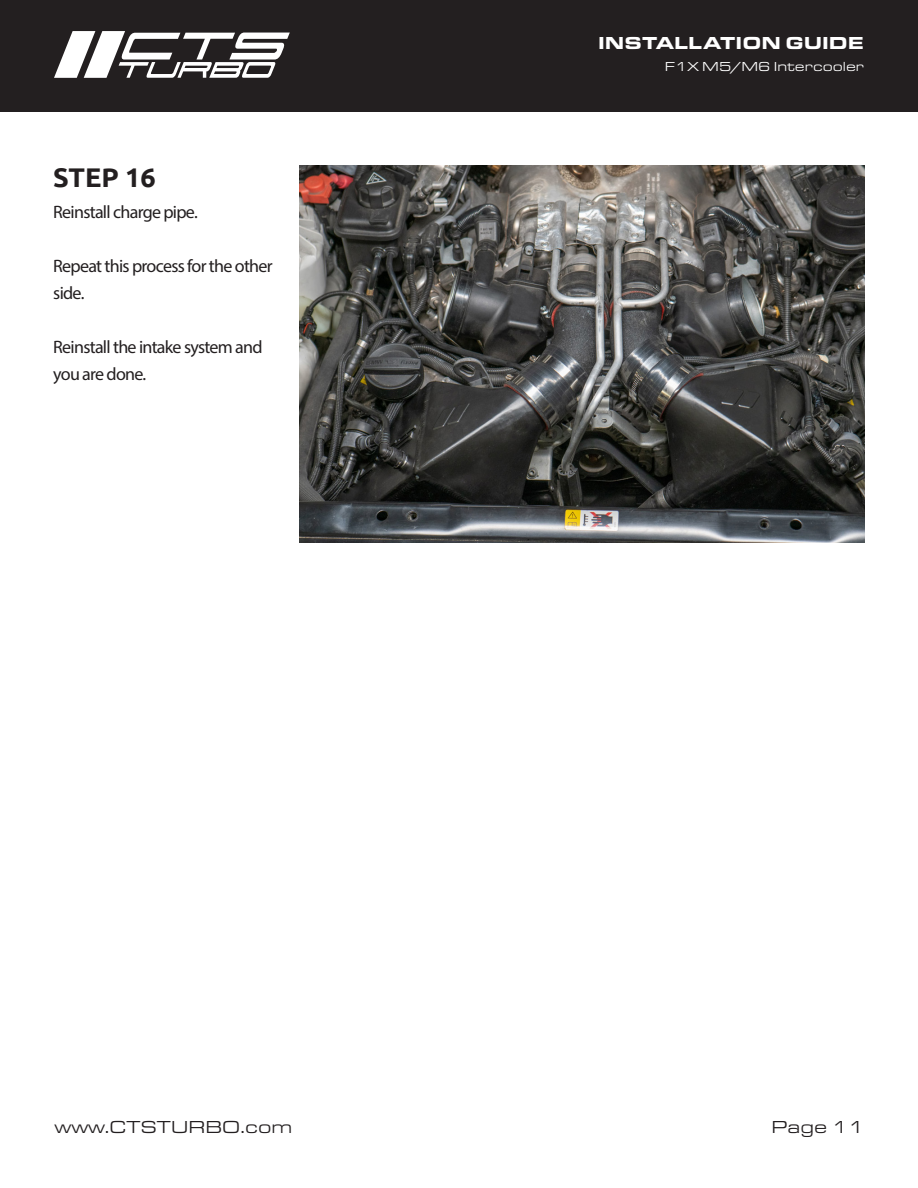
<style>
.page{position:relative;width:918px;height:1188px;background:#fff}
.page>*{position:absolute;margin:0;border:0;box-sizing:border-box;transform-origin:0 0}
.Ubuntu-Header{font:700 27px "Ubuntu";color:#231f20}
.Ubuntu-Text_Body{font:18px/27px "Myriad Pro";letter-spacing:-.04em;color:#231f20}
.t1{font:18px "Eurostile Ext";color:#231f20}
.t2{font:900 18px "Eurostile Ext";color:#fff}
.t3{font:13.5px "Eurostile Ext";color:#fff}
</style>
<div class="page">
<div style="left:1px;top:0;width:917px;height:112px;background:#231f20"></div>
<svg style="left:54px;top:31px;width:236px;height:47px"></svg>
<img style="left:299px;top:166px;width:566px;height:377px">
<p class="t2" style="left:598px;top:29px;width:267px">INSTALLATION GUIDE</p>
<p class="Ubuntu-Header" style="left:53px;top:161px;width:104px">STEP 16</p>
<p class="Ubuntu-Text_Body" style="left:53px;top:198px;width:146px">Reinstall charge pipe.</p>
<p class="Ubuntu-Text_Body" style="left:53px;top:252px;width:221px">Repeat this process for the other side.</p>
<p class="Ubuntu-Text_Body" style="left:53px;top:333px;width:211px">Reinstall the intake system and you are done.</p>
<p class="t3" style="left:665px;top:58px;width:201px">F1X M5/M6 Intercooler</p>
<p class="t1" style="left:54px;top:1115px;width:240px">www.CTSTURBO.com</p>
<p class="t1" style="left:771px;top:1115px;width:94px">Page 11</p>
</div>
